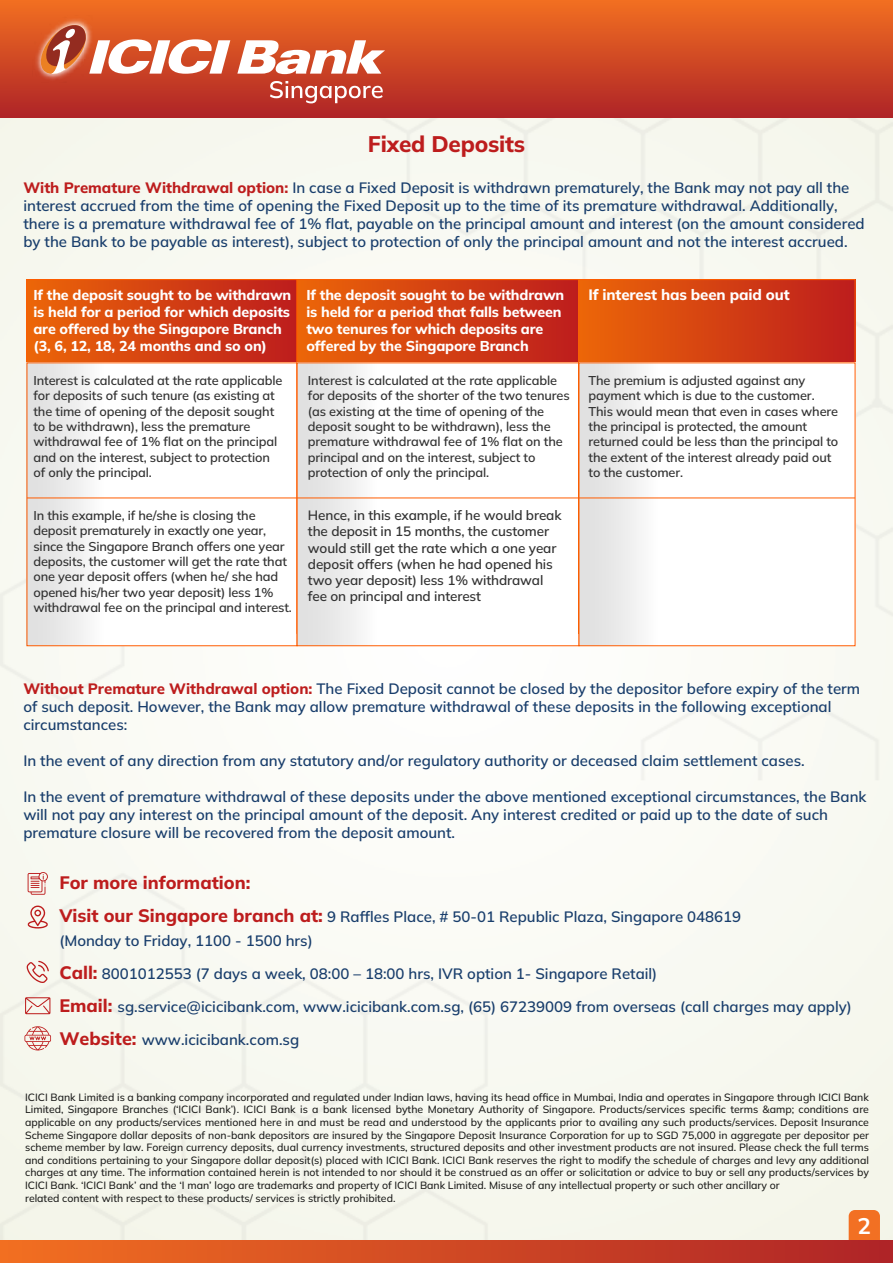
<style>
.page{position:relative;width:893px;height:1263px;background:#fff}
.page>*{position:absolute;margin:0;border:0;box-sizing:border-box;transform-origin:0 0}
.t1{font:800 22.5px "Mulish";letter-spacing:-.01em;color:#bd1d1d}
.t2{font:700 22.5px "Mulish";color:#fff}
.t3{font:800 18px "Mulish";color:#bd1d1d}
.t4{font:600 15px/18px "Mulish";color:#193e6c}
.t5{font:800 15px "Mulish";letter-spacing:-.01em;color:#fff}
.t6{font:800 14.25px/17.1px "Mulish";letter-spacing:-.01em;color:#fff}
.t7{font:600 13.5px/16.2px "Mulish";letter-spacing:-.01em;color:#333}
.t8{font:600 12.75px/15.3px "Mulish";letter-spacing:-.01em;color:#333}
.t9{font:500 10.5px/12.6px "Mulish";color:#000}
.s1{font-weight:800;color:#bd1d1d}
.s2{font-weight:800;font-size:18px;color:#bd1d1d}
</style>
<div class="page">
<img style="left:0;top:117px;width:893px;height:1123px">
<svg style="left:849px;top:1210px;width:31px;height:30px"></svg>
<div style="left:0;top:0;width:893px;height:117px;background:linear-gradient(to bottom,#f26f21,#af2427)"></div>
<div style="left:0;top:1240px;width:893px;height:23px;background:linear-gradient(to right,#f26f21,#ae2327)"></div>
<img style="left:32px;top:16px;width:63px;height:66px">
<svg style="left:38px;top:22px;width:347px;height:81px"></svg>
<div style="left:27px;top:280px;width:270px;height:353px;background:linear-gradient(to right,#ec670a,#bf201f)"></div>
<div style="left:27px;top:363px;width:270px;height:283px;background:linear-gradient(to right,#edecec,#fff)"></div>
<div style="left:297px;top:280px;width:282px;height:353px;background:linear-gradient(to right,#ec670a,#bf201f)"></div>
<div style="left:297px;top:363px;width:282px;height:283px;background:linear-gradient(to right,#edecec,#fff)"></div>
<div style="left:579px;top:280px;width:276px;height:353px;background:linear-gradient(to right,#ec670a,#bf201f)"></div>
<div style="left:579px;top:363px;width:276px;height:283px;background:linear-gradient(to right,#edecec,#fff)"></div>
<hr style="left:27px;top:498px;width:828px;height:1px;background:#ff5c00">
<svg style="left:25px;top:997px;width:25px;height:17px"></svg>
<svg style="left:24px;top:1025px;width:27px;height:25px"></svg>
<svg style="left:27px;top:961px;width:22px;height:22px"></svg>
<svg style="left:28px;top:871px;width:20px;height:24px"></svg>
<svg style="left:27px;top:905px;width:21px;height:23px"></svg>
<h1 class="t1" style="left:368px;top:128px;width:159px">Fixed Deposits</h1>
<p class="t4" style="left:23px;top:178px;width:843px"><span class="s1">With Premature Withdrawal option:</span> In case a Fixed Deposit is withdrawn prematurely, the Bank may not pay all the interest accrued from the time of opening the Fixed Deposit up to the time of its premature withdrawal. Additionally, there is a premature withdrawal fee of 1% flat, payable on the principal amount and interest (on the amount considered by the Bank to be payable as interest), subject to protection of only the principal amount and not the interest accrued.</p>
<p class="t6" style="left:33px;top:286px;width:259px">If the deposit sought to be withdrawn is held for a period for which deposits are offered by the Singapore Branch (3, 6, 12, 18, 24 months and so on)</p>
<p class="t6" style="left:306px;top:286px;width:259px">If the deposit sought to be withdrawn is held for a period that falls between two tenures for which deposits are offered by the Singapore Branch</p>
<p class="t5" style="left:588px;top:284px;width:203px">If interest has been paid out</p>
<p class="t8" style="left:308px;top:373px;width:263px">Interest is calculated at the rate applicable for deposits of the shorter of the two tenures (as existing at the time of opening of the deposit sought to be withdrawn), less the premature withdrawal fee of 1% flat on the principal and on the interest, subject to protection of only the principal.</p>
<p class="t8" style="left:588px;top:373px;width:251px">The premium is adjusted against any payment which is due to the customer.<br>This would mean that even in cases where the principal is protected, the amount returned could be less than the principal to the extent of the interest already paid out to the customer.</p>
<p class="t8" style="left:33px;top:508px;width:260px">In this example, if he/she is closing the deposit prematurely in exactly one year, since the Singapore Branch offers one year deposits, the customer will get the rate that one year deposit offers (when he/ she had opened his/her two year deposit) less 1% withdrawal fee on the principal and interest.</p>
<p class="t7" style="left:308px;top:507px;width:255px">Hence, in this example, if he would break the deposit in 15 months, the customer would still get the rate which a one year deposit offers (when he had opened his two year deposit) less 1% withdrawal fee on principal and interest</p>
<p class="t8" style="left:33px;top:373px;width:251px">Interest is calculated at the rate applicable for deposits of such tenure (as existing at the time of opening of the deposit sought to be withdrawn), less the premature withdrawal fee of 1% flat on the principal and on the interest, subject to protection of only the principal.</p>
<p class="t4" style="left:23px;top:679px;width:838px"><span class="s1">Without Premature Withdrawal option:</span> The Fixed Deposit cannot be closed by the depositor before expiry of the term of such deposit. However, the Bank may allow premature withdrawal of these deposits in the following exceptional circumstances:</p>
<p class="t4" style="left:23px;top:751px;width:783px">In the event of any direction from any statutory and/or regulatory authority or deceased claim settlement cases.</p>
<p class="t4" style="left:23px;top:787px;width:845px">In the event of premature withdrawal of these deposits under the above mentioned exceptional circumstances, the Bank will not pay any interest on the principal amount of the deposit. Any interest credited or paid up to the date of such premature closure will be recovered from the deposit amount.</p>
<p class="t3" style="left:59px;top:870px;width:192px">For more information:</p>
<p class="t4" style="left:59px;top:904px;width:683px;line-height:24px"><span class="s2">Visit our Singapore branch at:</span> 9 Raffles Place, # 50-01 Republic Plaza, Singapore 048619 (Monday to Friday, 1100 - 1500 hrs)</p>
<p class="t4" style="left:59px;top:964px;width:599px"><span class="s2">Call:</span> 8001012553 (7 days a week, 08:00 – 18:00 hrs, IVR option 1- Singapore Retail)</p>
<p class="t4" style="left:59px;top:997px;width:794px"><span class="s2">Email:</span> sg.service@icicibank.com, www.icicibank.com.sg, (65) 67239009 from overseas (call charges may apply)</p>
<p class="t4" style="left:59px;top:1030px;width:241px"><span class="s2">Website:</span> www.icicibank.com.sg</p>
<p class="t9" style="left:25px;top:1090px;width:845px">ICICI Bank Limited is a banking company incorporated and regulated under Indian laws, having its head office in Mumbai, India and operates in Singapore through ICICI Bank Limited, Singapore Branches (‘ICICI Bank’). ICICI Bank is a bank licensed bythe Monetary Authority of Singapore. Products/services specific terms &amp;amp; conditions are applicable on any products/services mentioned here in and must be read and understood by the applicants prior to availing any such products/services. Deposit Insurance Scheme Singapore dollar deposits of non-bank depositors are insured by the Singapore Deposit Insurance Corporation for up to SGD 75,000 in aggregate per depositor per scheme member by law. Foreign currency deposits, dual currency investments, structured deposits and other investment products are not insured. Please check the full terms and conditions pertaining to your Singapore dollar deposit(s) placed with ICICI Bank. ICICI Bank reserves the right to modify the schedule of charges and levy any additional charges at any time. The information contained herein is not intended to nor should it be construed as an offer or solicitation or advice to buy or sell any products/services by ICICI Bank. ‘ICICI Bank’ and the ‘I man’ logo are trademarks and property of ICICI Bank Limited. Misuse of any intellectual property or such other ancillary or<br>related content with respect to these products/ services is strictly prohibited.</p>
<h1 class="t2" style="left:857px;top:1210px;width:15px">2</h1>
</div>
